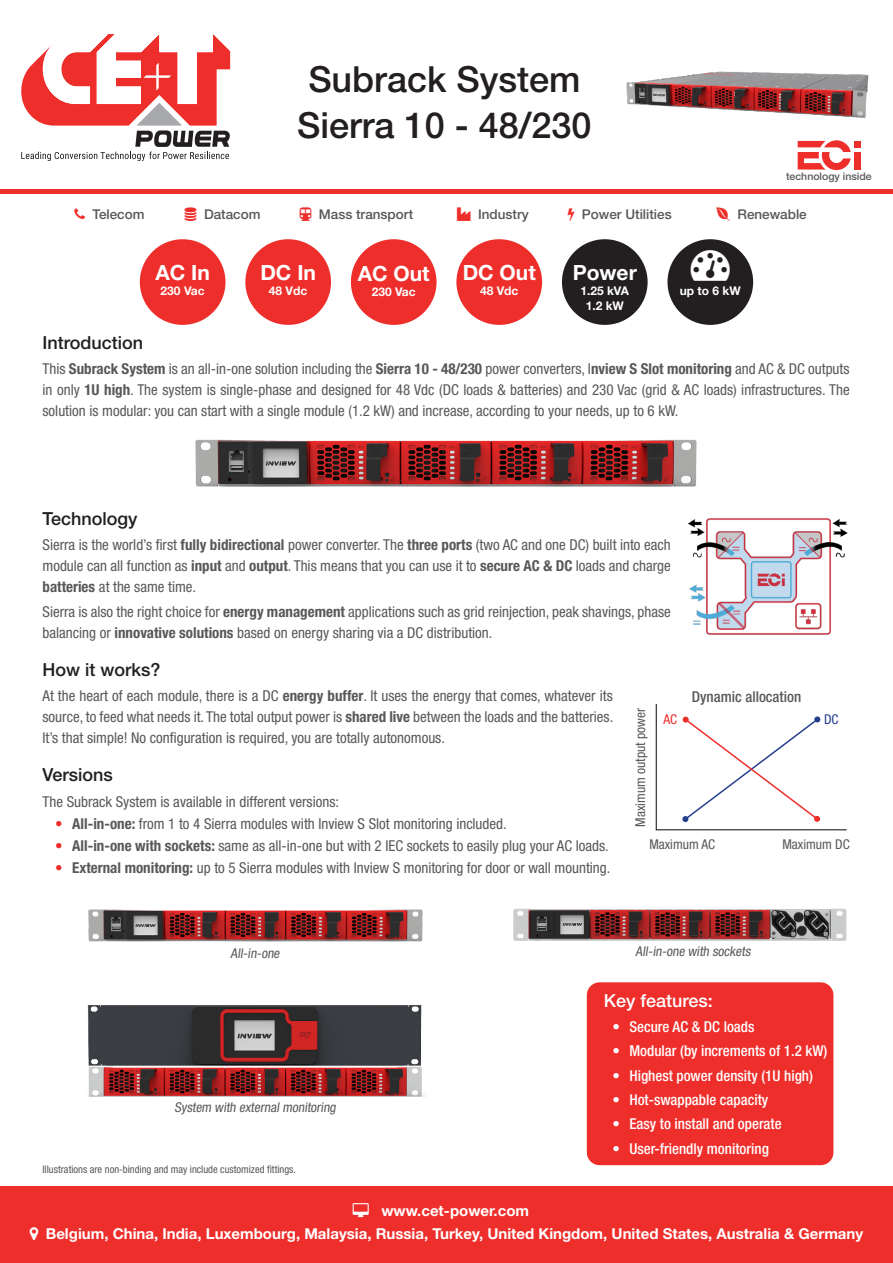
<style>
.page{position:relative;width:893px;height:1263px;background:#fff}
.page>*{position:absolute;margin:0;border:0;box-sizing:border-box;transform-origin:0 0}
.t1{font:500 36px "Helvetica Neue LT Std";color:#231f20}
.Power{font:700 21px "Helvetica Neue LT Std";color:#fff}
.Heading{font:500 18px "Helvetica Neue LT Std";color:#231f20}
.Heading-2{font:500 18px "Helvetica Neue LT Std";color:#fff}
.BT{font:condensed 15px/21px "Helvetica Neue LT Std";color:#57585a;text-align:justify}
.t2{font:500 condensed 15px "Helvetica Neue LT Std";color:#fff}
.t3{font:700 15px/23.1px "Helvetica Neue LT Std";color:#fff;text-align:center}
.BT-2{font:500 condensed 15px "Helvetica Neue LT Std";color:#57585a}
.BT-3{font:condensed 13.5px "Helvetica Neue LT Std";color:#57585a}
.Application{font:500 13.5px "Helvetica Neue LT Std";color:#57585a}
.BT-4{font:condensed 13.5px "Helvetica Neue LT Std";color:#ee2e2b}
.BT-5{font:condensed 13.5px "Helvetica Neue LT Std";color:#253f8e}
.Power_Value{font:700 12px "Helvetica Neue LT Std";color:#fff}
.Note{font:condensed 10.5px "Helvetica Neue LT Std";color:#57585a}
.Logo_Caption{font:500 10.5px "Helvetica Neue LT Std";color:#57585a}
.s1{color:#ee2e2b}
.s2{font-weight:700}
.s3{font-weight:400}
</style>
<div class="page">
<div style="left:0;top:1186px;width:893px;height:77px;background:#ee2e2b"></div>
<svg style="left:21px;top:34px;width:209px;height:127px"></svg>
<img style="left:195px;top:439px;width:502px;height:48px">
<img style="left:688px;top:518px;width:160px;height:117px">
<svg style="left:655px;top:704px;width:192px;height:127px"></svg>
<svg style="left:798px;top:140px;width:62px;height:30px"></svg>
<div style="left:140px;top:239px;width:85px;height:86px;background:#ee2e2b;border-radius:50%"></div>
<div style="left:245px;top:239px;width:86px;height:86px;background:#ee2e2b;border-radius:50%"></div>
<div style="left:351px;top:239px;width:86px;height:86px;background:#ee2e2b;border-radius:50%"></div>
<div style="left:456px;top:239px;width:86px;height:86px;background:#ee2e2b;border-radius:50%"></div>
<div style="left:562px;top:239px;width:86px;height:86px;background:#231f20;border-radius:50%"></div>
<div style="left:667px;top:239px;width:86px;height:86px;background:#231f20;border-radius:50%"></div>
<img style="left:626px;top:71px;width:243px;height:47px">
<div style="left:587px;top:982px;width:246px;height:183px;background:#ee2e2b;border-radius:13px"></div>
<img style="left:88px;top:909px;width:335px;height:33px">
<img style="left:513px;top:908px;width:334px;height:33px">
<img style="left:87px;top:1005px;width:338px;height:92px">
<hr style="left:0;top:189px;width:893px;height:4px;background:#ee2e2b">
<p class="t1" style="left:308px;top:57px;width:274px">Subrack System</p>
<p class="t1" style="left:297px;top:104px;width:296px">Sierra 10 - 48/230</p>
<p class="Logo_Caption" style="left:786px;top:170px;width:87px">technology inside</p>
<p class="Application" style="left:93px;top:206px;width:54px">Telecom</p>
<p class="Application" style="left:204px;top:206px;width:58px">Datacom</p>
<p class="Application" style="left:319px;top:206px;width:96px">Mass transport</p>
<p class="Application" style="left:457px;top:206px;width:73px"><span class="s1">◆</span> Industry</p>
<p class="Application" style="left:582px;top:206px;width:91px">Power Utilities</p>
<p class="Application" style="left:737px;top:206px;width:71px">Renewable</p>
<p class="Power" style="left:155px;top:260px;width:56px">AC In</p>
<p class="Power_Value" style="left:161px;top:283px;width:46px">230 Vac</p>
<p class="Power" style="left:260px;top:260px;width:57px">DC In</p>
<p class="Power_Value" style="left:269px;top:283px;width:40px">48 Vdc</p>
<p class="Power" style="left:358px;top:261px;width:73px">AC Out</p>
<p class="Power_Value" style="left:372px;top:284px;width:46px">230 Vac</p>
<p class="Power" style="left:463px;top:260px;width:75px">DC Out</p>
<p class="Power_Value" style="left:480px;top:283px;width:40px">48 Vdc</p>
<p class="Power" style="left:573px;top:260px;width:66px">Power</p>
<p class="Power_Value" style="left:580px;top:283px;width:50px">1.25 kVA</p>
<p class="Power_Value" style="left:586px;top:298px;width:40px">1.2 kW</p>
<p class="Power_Value" style="left:680px;top:284px;width:62px">up to 6 kW</p>
<p class="Heading" style="left:43px;top:332px;width:102px">Introduction</p>
<p class="BT" style="left:43px;top:358px;width:809px">This <span class="s2">Subrack System</span> is an all-in-one solution including the <span class="s2">Sierra 10 - 48/230</span> power converters, I<span class="s2">nview S Slot monitoring</span> and AC &amp; DC outputs in only <span class="s2">1U high</span>. The system is single-phase and designed for 48 Vdc (DC loads &amp; batteries) and 230 Vac (grid &amp; AC loads) infrastructures. The solution is modular: you can start with a single module (1.2 kW) and increase, according to your needs, up to 6 kW.</p>
<p class="Heading" style="left:43px;top:507px;width:97px">Technology</p>
<p class="BT" style="left:43px;top:534px;width:630px">Sierra is the world’s first <span class="s2">fully bidirectional</span> power converter. The <span class="s2">three ports</span> (two AC and one DC) built into each module can all function as <span class="s2">input</span> and <span class="s2">output</span>. This means that you can use it to <span class="s2">secure AC &amp; DC</span> loads and charge <span class="s2">batteries</span> at the same time.</p>
<p class="BT" style="left:43px;top:601px;width:630px">Sierra is also the right choice for <span class="s2">energy management</span> applications such as grid reinjection, peak shavings, phase balancing or <span class="s2">innovative solutions</span> based on energy sharing via a DC distribution.</p>
<p class="Heading" style="left:43px;top:659px;width:120px">How it works?</p>
<p class="BT" style="left:43px;top:685px;width:572px">At the heart of each module, there is a DC <span class="s2">energy buffer</span>. It uses the energy that comes, whatever its source, to feed what needs it. The total output power is <span class="s2">shared live</span> between the loads and the batteries.<br>It’s that simple! No configuration is required, you are totally autonomous.</p>
<p class="Heading" style="left:43px;top:764px;width:72px">Versions</p>
<p class="BT" style="left:43px;top:791px;width:298px">The Subrack System is available in different versions:</p>
<p class="BT" style="left:55px;top:813px;width:453px"><span class="s1">•</span> <span class="s2">All-in-one:</span> from 1 to 4 Sierra modules with Inview S Slot monitoring included.</p>
<p class="BT" style="left:55px;top:835px;width:555px"><span class="s1">•</span> <span class="s2">All-in-one with sockets:</span> same as all-in-one but with 2 IEC sockets to easily plug your AC loads.</p>
<p class="BT" style="left:55px;top:857px;width:557px"><span class="s1">•</span> <span class="s2">External monitoring:</span> up to 5 Sierra modules with Inview S monitoring for door or wall mounting.</p>
<p class="BT-2" style="left:692px;top:687px;width:111px">Dynamic allocation</p>
<p class="BT-3" style="left:633px;top:827px;width:120px;rotate:-90deg">Maximum output power</p>
<p class="BT-4" style="left:663px;top:712px;width:15px">AC</p>
<p class="BT-5" style="left:824px;top:712px;width:16px">DC</p>
<p class="BT-3" style="left:649px;top:836px;width:67px">Maximum AC</p>
<p class="BT-3" style="left:782px;top:836px;width:69px">Maximum DC</p>
<p class="BT-3" style="left:231px;top:945px;width:53px">All-in-one</p>
<p class="BT-3" style="left:636px;top:943px;width:119px">All-in-one with sockets</p>
<p class="BT-3" style="left:174px;top:1100px;width:165px">System with external monitoring</p>
<p class="Note" style="left:43px;top:1163px;width:255px">Illustrations are non-binding and may include customized fittings.</p>
<p class="Heading-2" style="left:604px;top:989px;width:111px">Key features:</p>
<p class="t2" style="left:612px;top:1018px;width:144px"><span class="s3">•</span> Secure AC &amp; DC loads</p>
<p class="t2" style="left:612px;top:1042px;width:217px"><span class="s3">•</span> Modular (by increments of 1.2 kW)</p>
<p class="t2" style="left:612px;top:1066px;width:202px"><span class="s3">•</span> Highest power density (1U high)</p>
<p class="t2" style="left:612px;top:1091px;width:157px"><span class="s3">•</span> Hot-swappable capacity</p>
<p class="t2" style="left:612px;top:1115px;width:171px"><span class="s3">•</span> Easy to install and operate</p>
<p class="t2" style="left:612px;top:1139px;width:158px"><span class="s3">•</span> User-friendly monitoring</p>
<p class="t3" style="left:46px;top:1198px;width:819px">www.cet-power.com<br>Belgium, China, India, Luxembourg, Malaysia, Russia, Turkey, United Kingdom, United States, Australia &amp; Germany</p>
</div>
